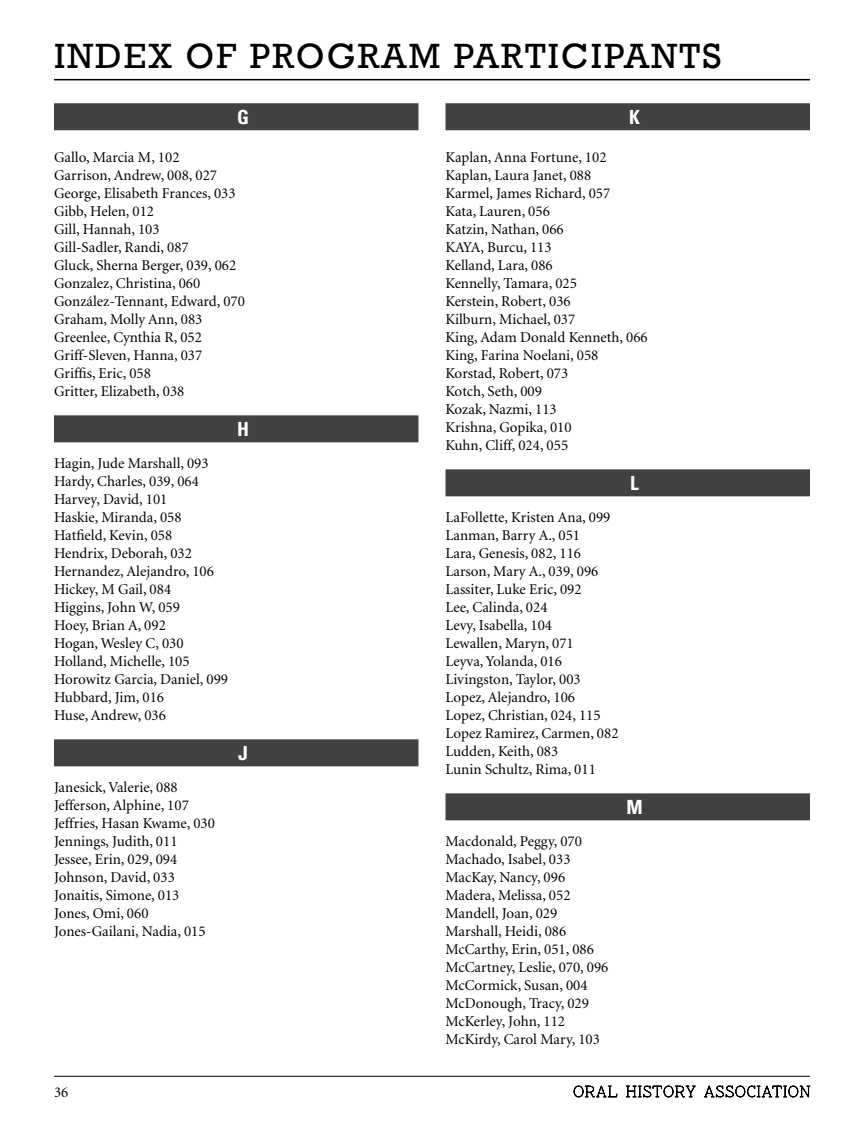
<style>
.page{position:relative;width:864px;height:1134px;background:#fff}
.page>*{position:absolute;margin:0;border:0;box-sizing:border-box;transform-origin:0 0}
.t1{font:36px "Rockwell";letter-spacing:.06em;color:#000}
.t2{font:700 condensed 19.5px "Univers";color:#fff}
.t3{font:15px/18px "Minion";color:#000}
</style>
<div class="page">
<hr style="left:54px;top:1076px;width:756px;height:1px;background:#000">
<svg style="left:573px;top:1085px;width:44px;height:13px"></svg>
<svg style="left:626px;top:1075px;width:70px;height:23px"></svg>
<svg style="left:704px;top:1075px;width:106px;height:23px"></svg>
<hr style="left:54px;top:79px;width:756px;height:1px;background:#000">
<div style="left:54px;top:103px;width:364px;height:27px;background:#414042"></div>
<div style="left:54px;top:415px;width:364px;height:27px;background:#414042"></div>
<div style="left:54px;top:739px;width:364px;height:27px;background:#414042"></div>
<div style="left:446px;top:103px;width:364px;height:27px;background:#414042"></div>
<div style="left:446px;top:469px;width:364px;height:27px;background:#414042"></div>
<div style="left:446px;top:793px;width:364px;height:27px;background:#414042"></div>
<h1 class="t1" style="left:54px;top:35px;width:660px">INDEX OF PROGRAM PARTIC IPANTS</h1>
<h2 class="t2" style="left:237px;top:105px;width:11px">g</h2>
<p class="t3" style="left:54px;top:149px;width:193px">Gallo, Marcia M, 102<br>Garrison, Andrew, 008, 027<br>George, Elisabeth Frances, 033<br>Gibb, Helen, 012<br>Gill, Hannah, 103<br>Gill-Sadler, Randi, 087<br>Gluck, Sherna Berger, 039, 062<br>Gonzalez, Christina, 060<br>González-Tennant, Edward, 070<br>Graham, Molly Ann, 083<br>Greenlee, Cynthia R, 052<br>Griff-Sleven, Hanna, 037<br>Griffis, Eric, 058<br>Gritter, Elizabeth, 038</p>
<h2 class="t2" style="left:237px;top:417px;width:11px">h</h2>
<p class="t3" style="left:54px;top:455px;width:176px">Hagin, Jude Marshall, 093<br>Hardy, Charles, 039, 064<br>Harvey, David, 101<br>Haskie, Miranda, 058<br>Hatfield, Kevin, 058<br>Hendrix, Deborah, 032<br>Hernandez, Alejandro, 106<br>Hickey, M Gail, 084<br>Higgins, John W, 059<br>Hoey, Brian A, 092<br>Hogan, Wesley C, 030<br>Holland, Michelle, 105<br>Horowitz Garcia, Daniel, 099<br>Hubbard, Jim, 016<br>Huse, Andrew, 036</p>
<h2 class="t2" style="left:238px;top:741px;width:7px">j</h2>
<p class="t3" style="left:54px;top:779px;width:162px">Janesick, Valerie, 088<br>Jefferson, Alphine, 107<br>Jeffries, Hasan Kwame, 030<br>Jennings, Judith, 011<br>Jessee, Erin, 029, 094<br>Johnson, David, 033<br>Jonaitis, Simone, 013<br>Jones, Omi, 060<br>Jones-Gailani, Nadia, 015</p>
<p class="t3" style="left:54px;top:1084px;width:16px">36</p>
<h2 class="t2" style="left:629px;top:105px;width:11px">k</h2>
<p class="t3" style="left:446px;top:149px;width:204px">Kaplan, Anna Fortune, 102<br>Kaplan, Laura Janet, 088<br>Karmel, James Richard, 057<br>Kata, Lauren, 056<br>Katzin, Nathan, 066<br>KAYA, Burcu, 113<br>Kelland, Lara, 086<br>Kennelly, Tamara, 025<br>Kerstein, Robert, 036<br>Kilburn, Michael, 037<br>King, Adam Donald Kenneth, 066<br>King, Farina Noelani, 058<br>Korstad, Robert, 073<br>Kotch, Seth, 009<br>Kozak, Nazmi, 113<br>Krishna, Gopika, 010<br>Kuhn, Cliff, 024, 055</p>
<h2 class="t2" style="left:630px;top:471px;width:10px">l</h2>
<p class="t3" style="left:446px;top:509px;width:175px">LaFollette, Kristen Ana, 099<br>Lanman, Barry A., 051<br>Lara, Genesis, 082, 116<br>Larson, Mary A., 039, 096<br>Lassiter, Luke Eric, 092<br>Lee, Calinda, 024<br>Levy, Isabella, 104<br>Lewallen, Maryn, 071<br>Leyva, Yolanda, 016<br>Livingston, Taylor, 003<br>Lopez, Alejandro, 106<br>Lopez, Christian, 024, 115<br>Lopez Ramirez, Carmen, 082<br>Ludden, Keith, 083<br>Lunin Schultz, Rima, 011</p>
<h2 class="t2" style="left:626px;top:795px;width:15px">m</h2>
<p class="t3" style="left:446px;top:833px;width:164px">Macdonald, Peggy, 070<br>Machado, Isabel, 033<br>MacKay, Nancy, 096<br>Madera, Melissa, 052<br>Mandell, Joan, 029<br>Marshall, Heidi, 086<br>McCarthy, Erin, 051, 086<br>McCartney, Leslie, 070, 096<br>McCormick, Susan, 004<br>McDonough, Tracy, 029<br>McKerley, John, 112<br>McKirdy, Carol Mary, 103</p>
</div>
